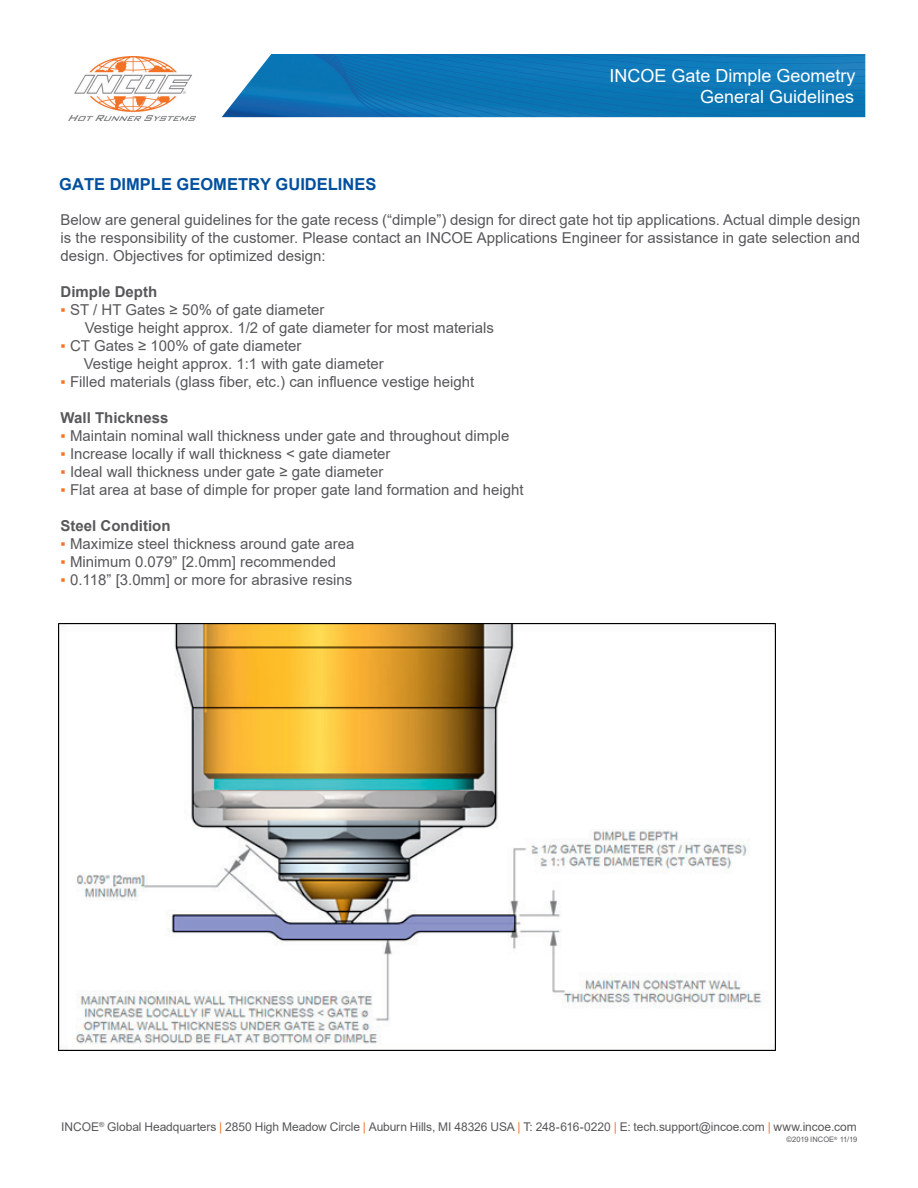
<style>
.page{position:relative;width:918px;height:1188px;background:#fff}
.page>*{position:absolute;margin:0;border:0;box-sizing:border-box;transform-origin:0 0}
.t1{font:18px/21.6px "Arial";color:#fff;text-align:right}
.t2{font:700 16.5px "Arial";color:#01509f}
.t3{font:15px/18px "Arial";color:#57585a}
.t4{font:700 15px "Arial";color:#57585a}
.t5{font:12px "Arial";letter-spacing:-.005em;color:#57585a}
.t6{font:7.5px "Arial";letter-spacing:.005em;color:#57585a}
.s1{color:#f47325}
</style>
<div class="page">
<img style="left:68px;top:57px;width:128px;height:64px">
<img style="left:222px;top:54px;width:643px;height:63px">
<img style="left:58px;top:623px;width:718px;height:428px">
<p class="t1" style="left:610px;top:64px;width:248px">INCOE Gate Dimple Geometry<br>General Guidelines</p>
<p class="t2" style="left:59px;top:173px;width:319px">GATE DIMPLE GEOMETRY GUIDELINES</p>
<p class="t3" style="left:61px;top:211px;width:801px;text-align:justify">Below are general guidelines for the gate recess (“dimple”) design for direct gate hot tip applications. Actual dimple design is the responsibility of the customer. Please contact an INCOE Applications Engineer for assistance in gate selection and design. Objectives for optimized design:</p>
<p class="t4" style="left:61px;top:281px;width:98px">Dimple Depth</p>
<p class="t3" style="left:85px;top:301px;width:411px;text-indent:-24px"><span class="s1">▪</span> ST / HT Gates ≥ 50% of gate diameter<br>Vestige height approx. 1/2 of gate diameter for most materials</p>
<p class="t3" style="left:84px;top:337px;width:302px;text-indent:-23px"><span class="s1">▪</span> CT Gates ≥ 100% of gate diameter<br>Vestige height approx. 1:1 with gate diameter</p>
<p class="t3" style="left:61px;top:373px;width:415px"><span class="s1">▪</span> Filled materials (glass fiber, etc.) can influence vestige height</p>
<p class="t4" style="left:61px;top:407px;width:109px">Wall Thickness</p>
<p class="t3" style="left:61px;top:427px;width:450px"><span class="s1">▪</span> Maintain nominal wall thickness under gate and throughout dimple</p>
<p class="t3" style="left:61px;top:445px;width:332px"><span class="s1">▪</span> Increase locally if wall thickness &lt; gate diameter</p>
<p class="t3" style="left:61px;top:463px;width:324px"><span class="s1">▪</span> Ideal wall thickness under gate ≥ gate diameter</p>
<p class="t3" style="left:61px;top:481px;width:465px"><span class="s1">▪</span> Flat area at base of dimple for proper gate land formation and height</p>
<p class="t4" style="left:61px;top:515px;width:112px">Steel Condition</p>
<p class="t3" style="left:61px;top:535px;width:295px"><span class="s1">▪</span> Maximize steel thickness around gate area</p>
<p class="t3" style="left:61px;top:553px;width:277px"><span class="s1">▪</span> Minimum 0.079” [2.0mm] recommended</p>
<p class="t3" style="left:61px;top:571px;width:293px"><span class="s1">▪</span> 0.118” [3.0mm] or more for abrasive resins</p>
<p class="t5" style="left:61px;top:1118px;width:797px">INCOE<sup>®</sup> Global Headquarters <span class="s1">|</span> 2850 High Meadow Circle <span class="s1">|</span> Auburn Hills, MI 48326 USA <span class="s1">|</span> T: 248-616-0220 <span class="s1">|</span> E: tech.support@incoe.com <span class="s1">|</span> www.incoe.com</p>
<p class="t6" style="left:787px;top:1135px;width:72px">©2019 INCOE<sup>®</sup> 11/19</p>
</div>
